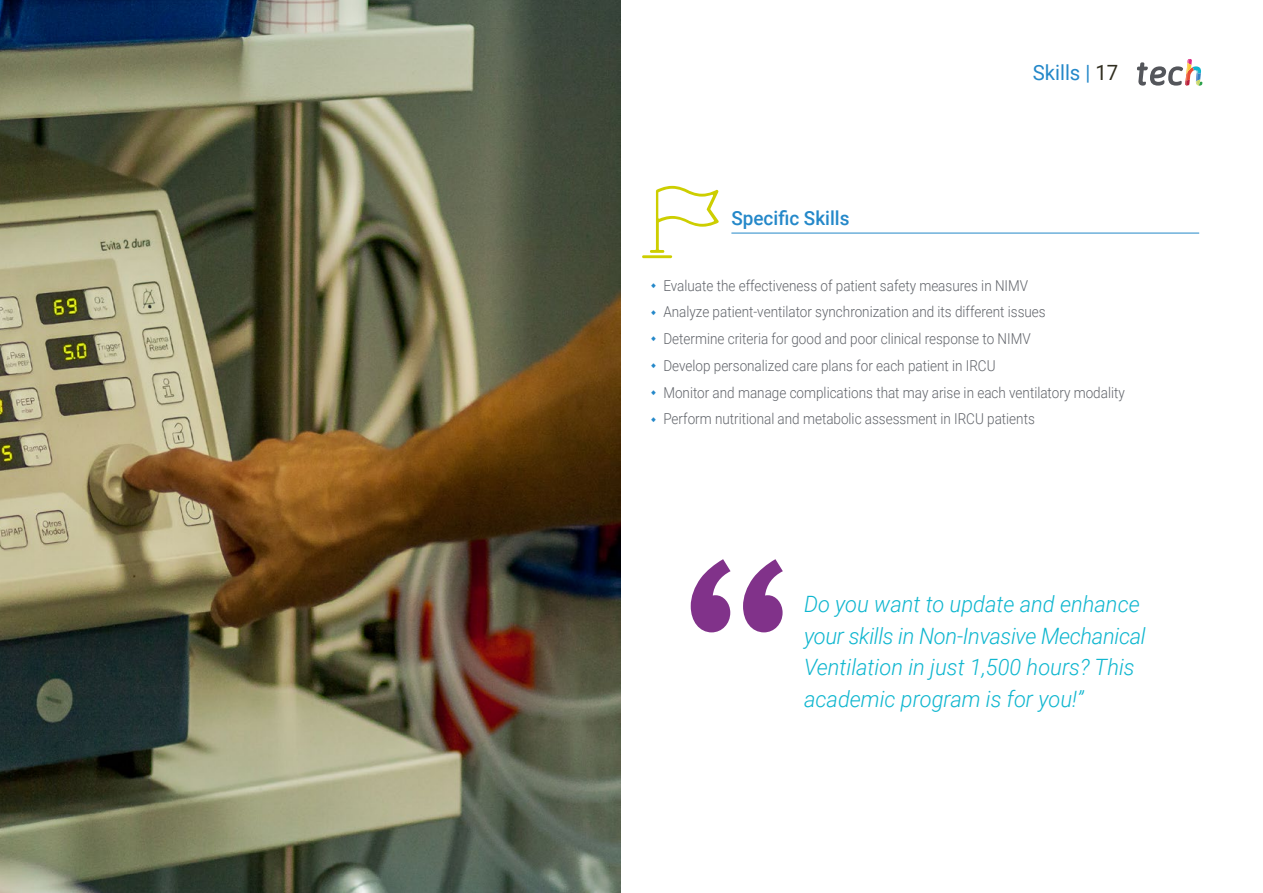
<style>
.page{position:relative;width:1263px;height:893px;background:#fff}
.page>*{position:absolute;margin:0;border:0;box-sizing:border-box;transform-origin:0 0}
.t1{font:italic 300 22.5px/31.5px "Roboto";color:#0fb6cf}
.t2{font:21px "Roboto";color:#2488c9}
.t3{font:500 19.5px "Roboto";color:#2488c9}
.t4{font:300 15px/26.7px "Roboto";color:#61646a;scale:.9 1}
.s1{color:#312e20}
</style>
<div class="page">
<img style="left:0;top:0;width:621px;height:893px">
<svg style="left:691px;top:559px;width:92px;height:73px"></svg>
<hr style="left:731px;top:233px;width:468px;height:1px;background:#2488c9">
<hr style="left:642px;top:255px;width:30px;height:3px;background:#cdce00">
<svg style="left:650px;top:186px;width:69px;height:67px"></svg>
<svg style="left:1137px;top:59px;width:65px;height:27px"></svg>
<h3 class="t3" style="left:731px;top:204px;width:120px">Specific Skills</h3>
<h2 class="t2" style="left:1033px;top:57px;width:87px">Skills | <span class="s1">17</span></h2>
<p class="t4" style="left:663px;top:271px;width:514px">Evaluate the effectiveness of patient safety measures in NIMV<br>Analyze patient-ventilator synchronization and its different issues<br>Determine criteria for good and poor clinical response to NIMV<br>Develop personalized care plans for each patient in IRCU<br>Monitor and manage complications that may arise in each ventilatory modality Perform nutritional and metabolic assessment in IRCU patients</p>
<h1 class="t1" style="left:804px;top:588px;width:343px">Do you want to update and enhance your skills in Non-Invasive Mechanical Ventilation in just 1,500 hours? This academic program is for you!”</h1>
</div>
